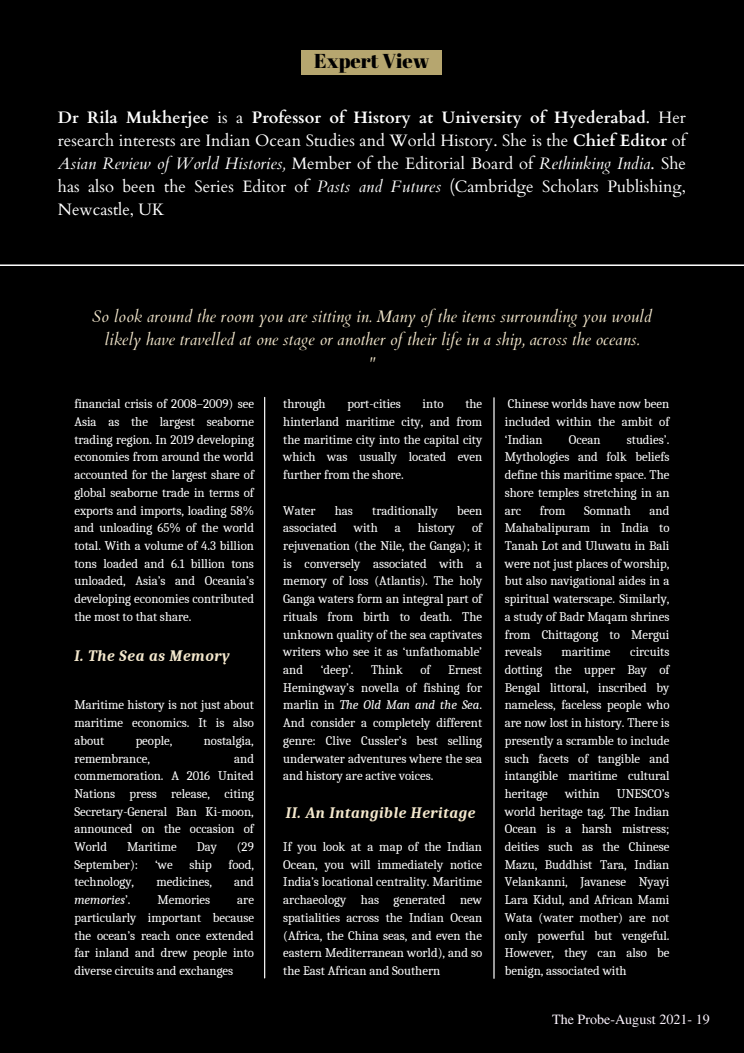
<style>
.page{position:relative;width:744px;height:1053px;background:#fff}
.page>*{position:absolute;margin:0;border:0;box-sizing:border-box;transform-origin:0 0}
.t1{font:20.08px "Abril Fatface";color:#000}
.t2{font:italic 16.68px/23.3px "Cardo";color:#f4e8cd;text-align:center}
.t3{font:16.52px/23px "Cardo";color:#fff;text-align:justify}
.t4{font:italic 700 15.48px "Caladea";letter-spacing:.04em;color:#f4e8cd}
.t5{font:14.08px "Te X Gyre Termes";color:#fbf3fd}
.t6{font:12.8px/17.7px "Caladea";color:#fff;text-align:justify}
.t7{font:italic 12.8px "Caladea";color:#fff}
.s1{font-weight:700}
.s2{font-style:italic}
.s3{font-style:normal}
</style>
<div class="page">
<div style="left:0;top:0;width:744px;height:1052px;background:#000"></div>
<hr style="left:0;top:264px;width:744px;height:2px;background:#fff">
<div style="left:302px;top:51px;width:140px;height:24px;background:#b6a66f"></div>
<hr style="left:264px;top:397px;width:1px;height:580px;background:#fff">
<hr style="left:493px;top:398px;width:2px;height:580px;background:#fff">
<h1 class="t1" style="left:314px;top:47px;width:117px">Expert View</h1>
<p class="t3" style="left:58px;top:106px;width:630px"><span class="s1">Dr Rila Mukherjee</span> is a <span class="s1">Professor of History at University of Hyederabad</span>. Her research interests are Indian Ocean Studies and World History. She is the <span class="s1">Chief Editor</span> of <span class="s2">Asian Review of World Histories,</span> Member of the Editorial Board of <span class="s2">Rethinking India</span>. She has also been the Series Editor of <span class="s2">Pasts and Futures</span> (Cambridge Scholars Publishing, Newcastle, UK</p>
<h2 class="t2" style="left:92px;top:305px;width:561px">So look around the room you are sitting in. Many of the items surrounding you would likely have travelled at one stage or another of their life in a ship, across the oceans.<br>"</h2>
<p class="t6" style="left:74px;top:395px;width:181px">financial crisis of 2008–2009) see Asia as the largest seaborne trading region. In 2019 developing economies from around the world accounted for the largest share of global seaborne trade in terms of exports and imports, loading 58% and unloading 65% of the world total. With a volume of 4.3 billion tons loaded and 6.1 billion tons unloaded, Asia’s and Oceania’s developing economies contributed the most to that share.</p>
<p class="t4" style="left:74px;top:647px;width:157px">I. The Sea as Memory</p>
<p class="t6" style="left:74px;top:696px;width:181px">Maritime history is not just about maritime economics. It is also about</p>
<p class="t6" style="left:136px;top:731px;width:38px">people,</p>
<p class="t6" style="left:204px;top:731px;width:51px">nostalgia,</p>
<p class="t6" style="left:74px;top:749px;width:77px">remembrance,</p>
<p class="t6" style="left:74px;top:749px;width:181px;text-indent:160px">and commemoration. A 2016 United Nations press release, citing Secretary-General Ban Ki-moon, announced on the occasion of World</p>
<p class="t6" style="left:127px;top:838px;width:51px">Maritime</p>
<p class="t6" style="left:197px;top:838px;width:22px">Day</p>
<p class="t6" style="left:237px;top:838px;width:19px">(29</p>
<p class="t6" style="left:74px;top:855px;width:65px">September):</p>
<p class="t6" style="left:155px;top:855px;width:19px">‘we</p>
<p class="t6" style="left:189px;top:855px;width:24px">ship</p>
<p class="t6" style="left:228px;top:855px;width:27px">food,</p>
<p class="t6" style="left:74px;top:873px;width:61px">technology,</p>
<p class="t6" style="left:156px;top:873px;width:57px">medicines,</p>
<p class="t6" style="left:234px;top:873px;width:21px">and</p>
<p class="t7" style="left:74px;top:892px;width:58px">memories<span class="s3">’.</span></p>
<p class="t6" style="left:157px;top:891px;width:54px">Memories</p>
<p class="t6" style="left:74px;top:891px;width:181px;text-indent:163px">are particularly important because the ocean’s reach once extended far inland and drew people into diverse circuits and exchanges</p>
<p class="t6" style="left:283px;top:395px;width:201px;text-indent:182px">the hinterland maritime city, and from the maritime city into the capital city which was usually located even further from the shore.</p>
<p class="t6" style="left:283px;top:501px;width:34px">Water</p>
<p class="t6" style="left:335px;top:501px;width:20px">has</p>
<p class="t6" style="left:372px;top:501px;width:67px">traditionally</p>
<p class="t6" style="left:457px;top:501px;width:27px">been</p>
<p class="t6" style="left:283px;top:519px;width:55px">associated</p>
<p class="t6" style="left:354px;top:519px;width:26px">with</p>
<p class="t6" style="left:395px;top:519px;width:8px">a</p>
<p class="t6" style="left:418px;top:519px;width:39px">history</p>
<p class="t6" style="left:283px;top:395px;width:44px">through</p>
<p class="t6" style="left:347px;top:395px;width:55px">port-cities</p>
<p class="t6" style="left:423px;top:395px;width:22px">into</p>
<p class="t6" style="left:283px;top:519px;width:201px;text-indent:189px">of rejuvenation (the Nile, the Ganga); it is conversely associated with a memory of loss (Atlantis). The holy Ganga waters form an integral part of rituals from birth to death. The unknown quality of the sea captivates writers who see it as ‘unfathomable’ and</p>
<p class="t6" style="left:321px;top:661px;width:34px">‘deep’.</p>
<p class="t6" style="left:371px;top:661px;width:33px">Think</p>
<p class="t6" style="left:420px;top:661px;width:12px">of</p>
<p class="t6" style="left:283px;top:661px;width:200px;text-indent:165px">Ernest Hemingway’s novella of fishing for marlin in <span class="s2">The Old Man and the Sea</span>.<br>And consider a completely different genre: Clive Cussler’s best selling underwater adventures where the sea and history are active voices.</p>
<p class="t4" style="left:286px;top:803px;width:191px">II. An Intangible Heritage</p>
<p class="t6" style="left:283px;top:838px;width:201px">If you look at a map of the Indian Ocean, you will immediately notice India’s locational centrality. Maritime archaeology has generated new spatialities across the Indian Ocean (Africa, the China seas, and even the eastern Mediterranean world), and so the East African and Southern</p>
<p class="t6" style="left:505px;top:395px;width:166px">Chinese worlds have now been included within the ambit of ‘Indian</p>
<p class="t6" style="left:505px;top:430px;width:166px;text-indent:122px">studies’.<br>Mythologies and folk beliefs define this maritime space. The shore temples stretching in an arc</p>
<p class="t6" style="left:569px;top:430px;width:33px">Ocean</p>
<p class="t6" style="left:540px;top:501px;width:27px">from</p>
<p class="t6" style="left:584px;top:501px;width:48px">Somnath</p>
<p class="t6" style="left:505px;top:501px;width:166px;text-indent:145px">and Mahabalipuram in India to Tanah Lot and Uluwatu in Bali were not just places of worship, but also navigational aides in a spiritual waterscape. Similarly, a study of Badr Maqam shrines from Chittagong to Mergui reveals</p>
<p class="t6" style="left:505px;top:643px;width:166px;text-indent:125px">circuits dotting the upper Bay of Bengal littoral, inscribed by nameless, faceless people who are now lost in history. There is presently a scramble to include such facets of tangible and intangible maritime cultural heritage</p>
<p class="t6" style="left:562px;top:643px;width:50px">maritime</p>
<p class="t6" style="left:565px;top:784px;width:36px">within</p>
<p class="t6" style="left:505px;top:784px;width:166px;text-indent:112px">UNESCO’s world heritage tag. The Indian Ocean is a harsh mistress; deities such as the Chinese Mazu, Buddhist Tara, Indian Velankanni, Javanese Nyayi Lara Kidul, and African Mami Wata (water mother) are not only powerful but vengeful.<br>However, they can also be benign, associated with</p>
<p class="t5" style="left:552px;top:1008px;width:159px">The Probe-August 2021- 19</p>
</div>
